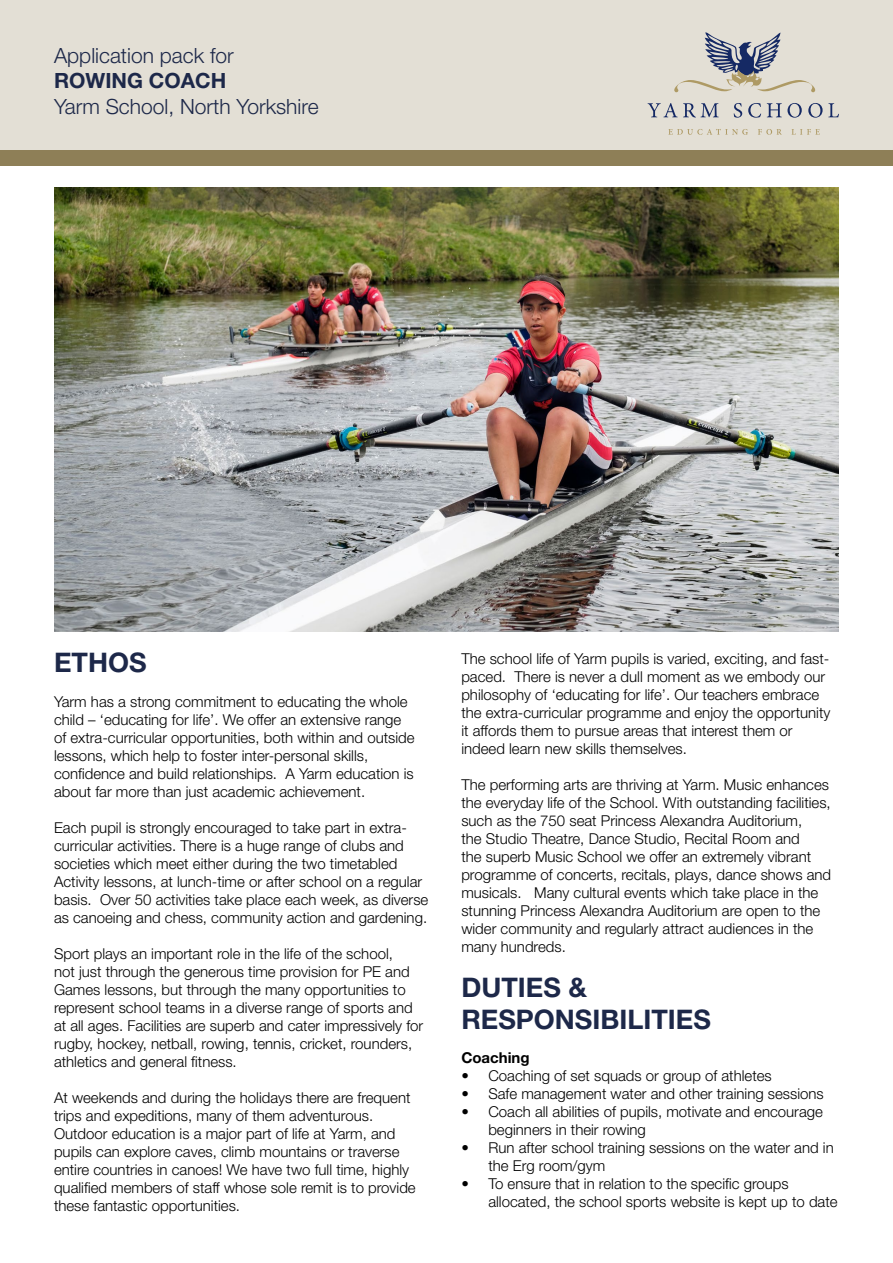
<style>
.page{position:relative;width:893px;height:1263px;background:#fff}
.page>*{position:absolute;margin:0;border:0;box-sizing:border-box;transform-origin:0 0}
.t1{font:700 27px/32.4px "Helvetica Neue LT Std";color:#1d2849}
.t2{font:300 21px "Helvetica Neue LT Std";color:#1d2849}
.t3{font:700 21px "Helvetica Neue LT Std";color:#1d2849}
.t4{font:300 15px/18px "Helvetica Neue LT Std";color:#000}
.t5{font:700 15px "Helvetica Neue LT Std";color:#000}
</style>
<div class="page">
<div style="left:0;top:0;width:893px;height:150px;background:#e3dfd5"></div>
<div style="left:0;top:150px;width:893px;height:16px;background:#8e7f57"></div>
<svg style="left:648px;top:103px;width:71px;height:14px"></svg>
<svg style="left:734px;top:103px;width:8px;height:15px"></svg>
<svg style="left:748px;top:103px;width:13px;height:15px"></svg>
<svg style="left:767px;top:103px;width:35px;height:15px"></svg>
<svg style="left:808px;top:103px;width:31px;height:15px"></svg>
<svg style="left:668px;top:129px;width:80px;height:6px"></svg>
<svg style="left:758px;top:129px;width:24px;height:6px"></svg>
<svg style="left:791px;top:129px;width:29px;height:6px"></svg>
<svg style="left:674px;top:32px;width:141px;height:60px"></svg>
<img style="left:54px;top:187px;width:785px;height:444px">
<h2 class="t2" style="left:54px;top:43px;width:181px">Application pack for</h2>
<h2 class="t3" style="left:54px;top:68px;width:174px">ROWING COACH</h2>
<h2 class="t2" style="left:54px;top:93px;width:266px">Yarm School, North Yorkshire</h2>
<h1 class="t1" style="left:54px;top:646px;width:94px">ETHOS</h1>
<p class="t4" style="left:54px;top:692px;width:362px">Yarm has a strong commitment to educating the whole child – ‘educating for life’. We offer an extensive range of extra-curricular opportunities, both within and outside lessons, which help to foster inter-personal skills, confidence and build relationships. A Yarm education is about far more than just academic achievement.</p>
<p class="t4" style="left:54px;top:818px;width:376px">Each pupil is strongly encouraged to take part in extra&shy;curricular activities. There is a huge range of clubs and societies which meet either during the two timetabled Activity lessons, at lunch-time or after school on a regular basis. Over 50 activities take place each week, as diverse as canoeing and chess, community action and gardening.</p>
<p class="t4" style="left:54px;top:944px;width:371px">Sport plays an important role in the life of the school,<br>not just through the generous time provision for PE and Games lessons, but through the many opportunities to represent school teams in a diverse range of sports and at all ages. Facilities are superb and cater impressively for rugby, hockey, netball, rowing, tennis, cricket, rounders, athletics and general fitness.</p>
<p class="t4" style="left:54px;top:1088px;width:363px">At weekends and during the holidays there are frequent trips and expeditions, many of them adventurous.<br>Outdoor education is a major part of life at Yarm, and pupils can explore caves, climb mountains or traverse entire countries in canoes! We have two full time, highly qualified members of staff whose sole remit is to provide these fantastic opportunities.</p>
<p class="t4" style="left:461px;top:649px;width:370px">The school life of Yarm pupils is varied, exciting, and fast&shy;paced. There is never a dull moment as we embody our philosophy of ‘educating for life’. Our teachers embrace the extra-curricular programme and enjoy the opportunity it affords them to pursue areas that interest them or indeed learn new skills themselves.</p>
<p class="t4" style="left:461px;top:775px;width:371px">The performing arts are thriving at Yarm. Music enhances the everyday life of the School. With outstanding facilities, such as the 750 seat Princess Alexandra Auditorium,<br>the Studio Theatre, Dance Studio, Recital Room and<br>the superb Music School we offer an extremely vibrant programme of concerts, recitals, plays, dance shows and musicals. Many cultural events which take place in the stunning Princess Alexandra Auditorium are open to the wider community and regularly attract audiences in the many hundreds.</p>
<h1 class="t1" style="left:461px;top:970px;width:251px">DUTIES &amp;<br>RESPONSIBILITIES</h1>
<p class="t5" style="left:461px;top:1048px;width:70px">Coaching</p>
<p class="t4" style="left:461px;top:1066px;width:312px">• Coaching of set squads or group of athletes</p>
<p class="t4" style="left:461px;top:1084px;width:364px">• Safe management water and other training sessions</p>
<p class="t4" style="left:488px;top:1102px;width:336px;text-indent:-27px">• Coach all abilities of pupils, motivate and encourage beginners in their rowing</p>
<p class="t4" style="left:488px;top:1138px;width:347px;text-indent:-27px">• Run after school training sessions on the water and in the Erg room/gym</p>
<p class="t4" style="left:488px;top:1174px;width:351px;text-indent:-27px">• To ensure that in relation to the specific groups allocated, the school sports website is kept up to date</p>
</div>
